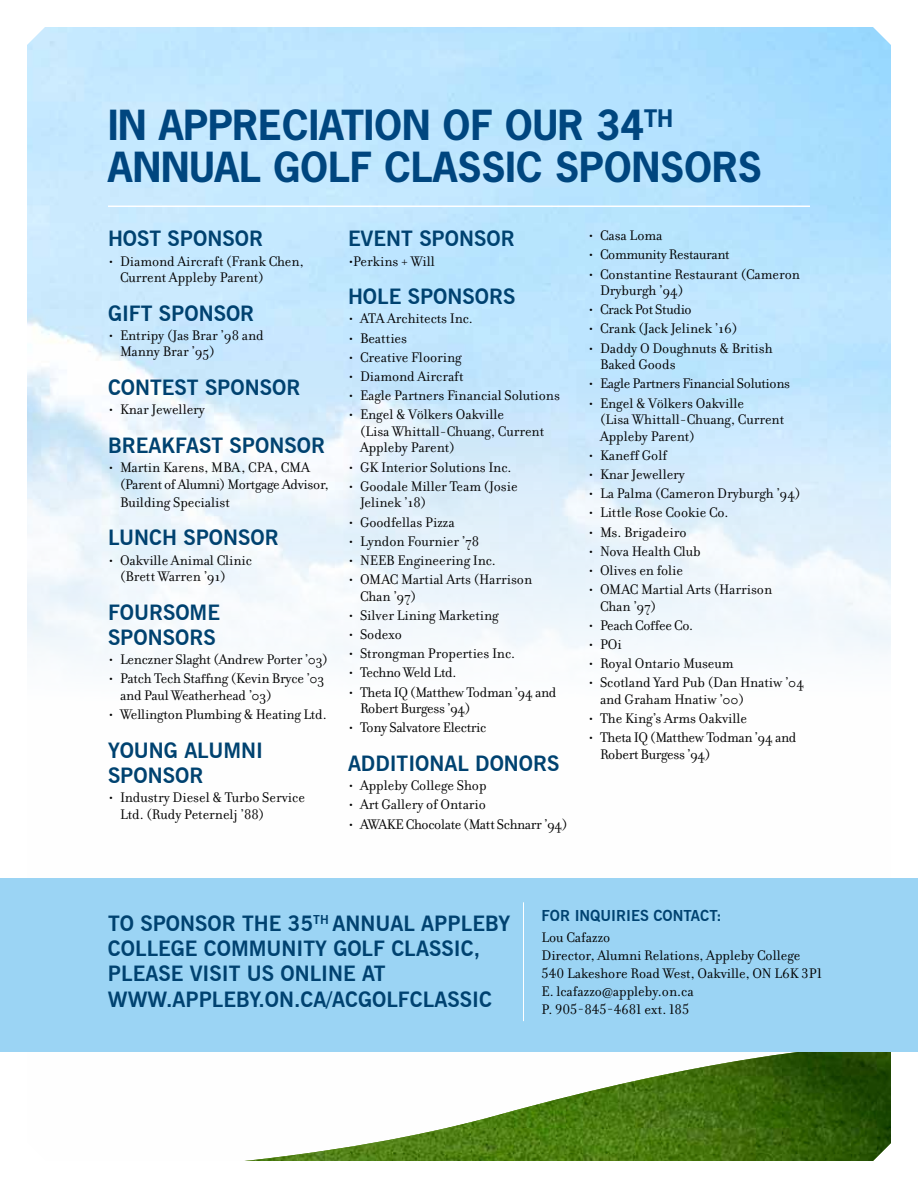
<style>
.page{position:relative;width:918px;height:1188px;background:#fff}
.page>*{position:absolute;margin:0;border:0;box-sizing:border-box;transform-origin:0 0}
.t1{font:700 39px/42px "News Gothic Std";color:#00467f}
.t2{font:700 21px/25.2px "News Gothic BT";color:#004270}
.t3{font:15px/16.5px "Filosofia OT";color:#000}
.t4{font:15px/16.5px "Filosofia OT";letter-spacing:-.02em;color:#000}
.t5{font:700 15px "News Gothic BT";color:#004270}
</style>
<div class="page">
<img style="left:245px;top:1052px;width:646px;height:109px">
<div style="left:0;top:878px;width:918px;height:174px;background:#9bd4f4"></div>
<hr style="left:523px;top:902px;width:1px;height:119px;background:#fff">
<h1 class="t1" style="left:108px;top:103px;width:655px">IN APPRECIATION OF OUR 34<sup>TH<br></sup>ANNUAL GOLF CLASSIC SPONSORS</h1>
<h2 class="t2" style="left:108px;top:226px;width:157px">HOST SPONSOR</h2>
<p class="t3" style="left:120px;top:253px;width:185px;text-indent:-12px">• Diamond Aircraft (Frank Chen,<br>Current Appleby Parent)</p>
<h2 class="t2" style="left:108px;top:301px;width:148px">GIFT SPONSOR</h2>
<p class="t3" style="left:120px;top:327px;width:145px;text-indent:-12px">• Entripy (Jas Brar ’98 and<br>Manny Brar ’95)</p>
<h2 class="t2" style="left:108px;top:375px;width:194px">CONTEST SPONSOR</h2>
<p class="t3" style="left:108px;top:402px;width:99px">• Knar Jewellery</p>
<h2 class="t2" style="left:108px;top:433px;width:219px">BREAKFAST SPONSOR</h2>
<p class="t4" style="left:120px;top:460px;width:210px;text-indent:-12px">• Martin Karens, MBA, CPA, CMA (Parent of Alumni) Mortgage Advisor,</p>
<p class="t3" style="left:120px;top:494px;width:111px">Building Specialist</p>
<h2 class="t2" style="left:108px;top:525px;width:172px">LUNCH SPONSOR</h2>
<p class="t3" style="left:120px;top:552px;width:134px;text-indent:-12px">• Oakville Animal Clinic (Brett Warren ’91)</p>
<h2 class="t2" style="left:108px;top:600px;width:114px">FOURSOME<br>SPONSORS</h2>
<p class="t3" style="left:108px;top:652px;width:222px">• Lenczner Slaght (Andrew Porter ’03)</p>
<p class="t3" style="left:120px;top:671px;width:206px;text-indent:-12px">• Patch Tech Staffing (Kevin Bryce ’03 and Paul Weatherhead ’03)</p>
<p class="t3" style="left:108px;top:706px;width:220px">• Wellington Plumbing &amp; Heating Ltd.</p>
<h2 class="t2" style="left:108px;top:738px;width:157px">YOUNG ALUMNI<br>SPONSOR</h2>
<p class="t3" style="left:120px;top:790px;width:186px;text-indent:-12px">• Industry Diesel &amp; Turbo Service<br>Ltd. (Rudy Peternelj ’88)</p>
<h2 class="t2" style="left:348px;top:226px;width:168px">EVENT SPONSOR</h2>
<p class="t3" style="left:348px;top:253px;width:88px">•Perkins + Will</p>
<h2 class="t2" style="left:348px;top:284px;width:169px">HOLE SPONSORS</h2>
<p class="t3" style="left:348px;top:311px;width:126px">• ATA Architects Inc.</p>
<p class="t3" style="left:348px;top:330px;width:61px">• Beatties</p>
<p class="t3" style="left:348px;top:349px;width:115px">• Creative Flooring</p>
<p class="t3" style="left:348px;top:368px;width:117px">• Diamond Aircraft</p>
<p class="t3" style="left:348px;top:388px;width:213px">• Eagle Partners Financial Solutions</p>
<p class="t3" style="left:360px;top:407px;width:186px;text-indent:-12px">• Engel &amp; Völkers Oakville<br>(Lisa Whittall-Chuang, Current<br>Appleby Parent)</p>
<p class="t3" style="left:348px;top:459px;width:165px">• GK Interior Solutions Inc.</p>
<p class="t3" style="left:360px;top:478px;width:159px;text-indent:-12px">• Goodale Miller Team (Josie<br>Jelinek ’18)</p>
<p class="t3" style="left:348px;top:514px;width:108px">• Goodfellas Pizza</p>
<p class="t3" style="left:348px;top:533px;width:133px">• Lyndon Fournier ’78</p>
<p class="t3" style="left:348px;top:552px;width:149px">• NEEB Engineering Inc.</p>
<p class="t3" style="left:360px;top:571px;width:174px;text-indent:-12px">• OMAC Martial Arts (Harrison<br>Chan ’97)</p>
<p class="t3" style="left:348px;top:607px;width:152px">• Silver Lining Marketing</p>
<p class="t3" style="left:348px;top:626px;width:55px">• Sodexo</p>
<p class="t3" style="left:348px;top:646px;width:169px">• Strongman Properties Inc.</p>
<p class="t4" style="left:348px;top:665px;width:110px">• Techno Weld Ltd.</p>
<p class="t4" style="left:360px;top:684px;width:198px;text-indent:-12px">• Theta IQ (Matthew Todman ’94 and<br>Robert Burgess ’94)</p>
<p class="t4" style="left:348px;top:720px;width:140px">• Tony Salvatore Electric</p>
<h2 class="t2" style="left:348px;top:751px;width:213px">ADDITIONAL DONORS</h2>
<p class="t3" style="left:348px;top:778px;width:140px">• Appleby College Shop</p>
<p class="t3" style="left:348px;top:797px;width:140px">• Art Gallery of Ontario</p>
<p class="t4" style="left:348px;top:816px;width:221px">• AWAKE Chocolate (Matt Schnarr ’94)</p>
<p class="t3" style="left:588px;top:227px;width:76px">• Casa Loma</p>
<p class="t4" style="left:588px;top:247px;width:143px">• Community Restaurant</p>
<p class="t3" style="left:600px;top:266px;width:201px;text-indent:-12px">• Constantine Restaurant (Cameron<br>Dryburgh ’94)</p>
<p class="t4" style="left:588px;top:301px;width:105px">• Crack Pot Studio</p>
<p class="t3" style="left:588px;top:321px;width:151px">• Crank (Jack Jelinek ’16)</p>
<p class="t3" style="left:600px;top:340px;width:174px;text-indent:-12px">• Daddy O Doughnuts &amp; British<br>Baked Goods</p>
<p class="t4" style="left:588px;top:376px;width:204px">• Eagle Partners Financial Solutions</p>
<p class="t3" style="left:600px;top:395px;width:186px;text-indent:-12px">• Engel &amp; Völkers Oakville<br>(Lisa Whittall-Chuang, Current<br>Appleby Parent)</p>
<p class="t3" style="left:588px;top:447px;width:81px">• Kaneff Golf</p>
<p class="t3" style="left:588px;top:466px;width:99px">• Knar Jewellery</p>
<p class="t3" style="left:588px;top:485px;width:214px">• La Palma (Cameron Dryburgh ’94)</p>
<p class="t3" style="left:588px;top:505px;width:142px">• Little Rose Cookie Co.</p>
<p class="t3" style="left:588px;top:524px;width:100px">• Ms. Brigadeiro</p>
<p class="t3" style="left:588px;top:543px;width:114px">• Nova Health Club</p>
<p class="t3" style="left:588px;top:562px;width:97px">• Olives en folie</p>
<p class="t3" style="left:600px;top:581px;width:174px;text-indent:-12px">• OMAC Martial Arts (Harrison<br>Chan ’97)</p>
<p class="t4" style="left:588px;top:617px;width:107px">• Peach Coffee Co.</p>
<p class="t3" style="left:588px;top:636px;width:35px">• POi</p>
<p class="t3" style="left:588px;top:655px;width:147px">• Royal Ontario Museum</p>
<p class="t3" style="left:600px;top:675px;width:206px;text-indent:-12px">• Scotland Yard Pub (Dan Hnatiw ’04 and Graham Hnatiw ’00)</p>
<p class="t3" style="left:588px;top:710px;width:161px">• The King’s Arms Oakville</p>
<p class="t4" style="left:600px;top:730px;width:198px;text-indent:-12px">• Theta IQ (Matthew Todman ’94 and<br>Robert Burgess ’94)</p>
<h2 class="t2" style="left:108px;top:911px;width:404px">TO SPONSOR THE 35<sup>TH</sup> ANNUAL APPLEBY<br>COLLEGE COMMUNITY GOLF CLASSIC,<br>PLEASE VISIT US ONLINE AT<br>WWW.APPLEBY.ON.CA/ACGOLFCLASSIC</h2>
<p class="t5" style="left:542px;top:906px;width:182px">FOR INQUIRIES CONTACT:</p>
<p class="t3" style="left:542px;top:928px;width:282px;line-height:18px">Lou Cafazzo<br>Director, Alumni Relations, Appleby College<br>540 Lakeshore Road West, Oakville, ON L6K 3P1<br>E. lcafazzo@appleby.on.ca<br>P. 905-845-4681 ext. 185</p>
</div>
